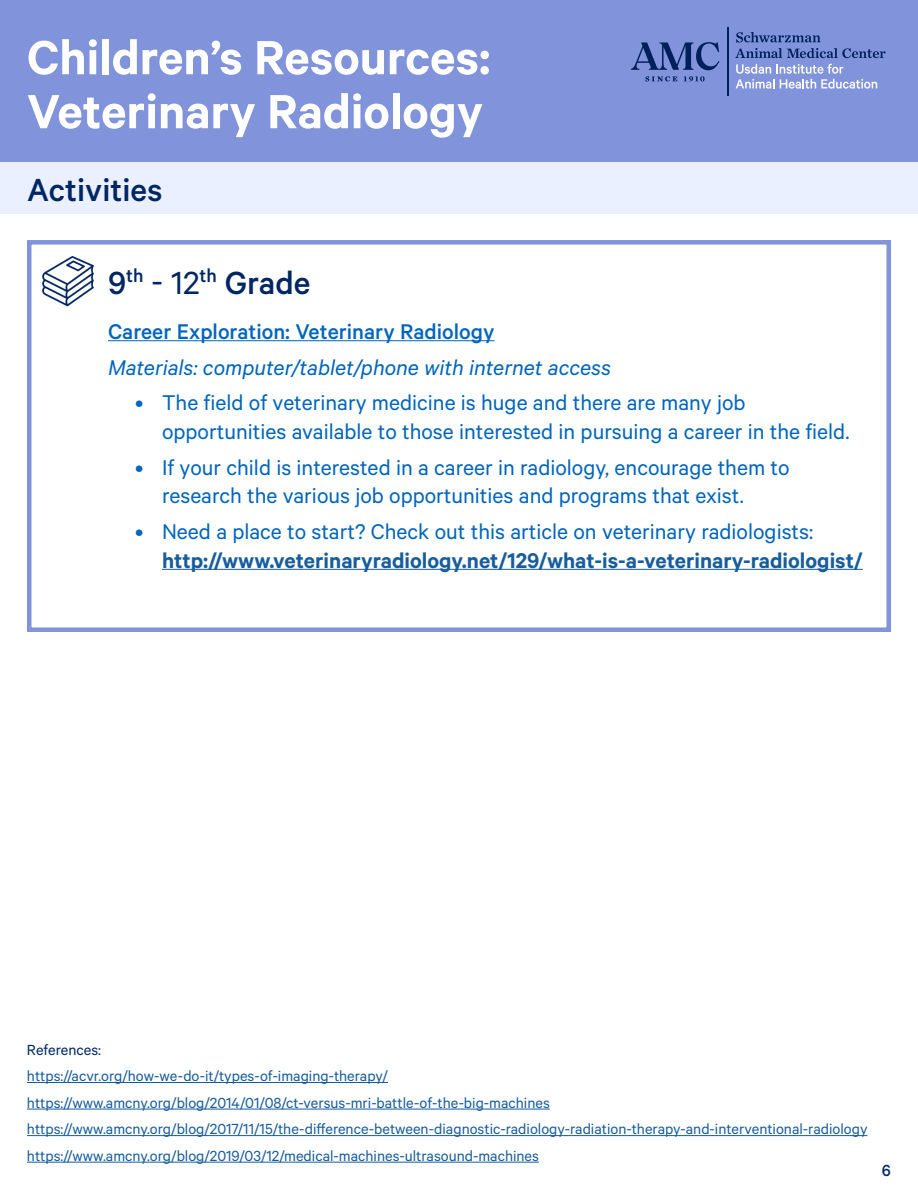
<style>
.page{position:relative;width:918px;height:1188px;background:#fff}
.page>*{position:absolute;margin:0;border:0;box-sizing:border-box;transform-origin:0 0}
.t1{font:600 54px "Calibre";color:#fff}
.CMYK_Navy_-_Content{font:500 36px "Calibre";color:#002664}
.t2{font:24px/28.8px "Calibre";color:#0065bd}
.t3{font:600 24px/28.8px "Calibre";color:#175d9e}
.CMYK_Navy_-_Bullet_T{font:italic 24px "Calibre";color:#0065bd}
.CMYK_Navy_-_Bullet_T-2{font:500 24px "Calibre";color:#0065bd}
.t4{font:500 18px "Calibre";color:#002664}
.CMYK_Navy_-_Bullet_T-3{font:16.5px "Calibre";color:#175d9e}
.CMYK_Navy_-_Bullet_T-4{font:16.5px "Calibre";color:#002664}
.s1{font-weight:400}
.s2{font-weight:400;color:#0065bd}
</style>
<div class="page">
<div style="left:0;top:162px;width:918px;height:51px;background:#eaf0ff"></div>
<div style="left:0;top:0;width:918px;height:162px;background:#8193db"></div>
<hr style="left:27px;top:1082px;width:361px;height:1px;background:#175d9e">
<hr style="left:27px;top:1109px;width:523px;height:1px;background:#175d9e">
<hr style="left:27px;top:1135px;width:841px;height:1px;background:#175d9e">
<hr style="left:27px;top:1162px;width:512px;height:1px;background:#175d9e">
<div style="left:27px;top:240px;width:864px;height:392px;border:4px solid #8193db"></div>
<img style="left:27px;top:240px;width:81px;height:81px">
<hr style="left:108px;top:340px;width:387px;height:1px;background:#0065bd">
<hr style="left:162px;top:569px;width:701px;height:1px;background:#175d9e">
<hr style="left:727px;top:27px;width:2px;height:69px;background:#00205b">
<svg style="left:736px;top:64px;width:141px;height:25px"></svg>
<svg style="left:645px;top:76px;width:32px;height:5px"></svg>
<svg style="left:684px;top:76px;width:21px;height:5px"></svg>
<svg style="left:631px;top:42px;width:88px;height:28px"></svg>
<svg style="left:735px;top:32px;width:150px;height:26px"></svg>
<p class="t1" style="left:27px;top:25px;width:465px">Children’s Resources:</p>
<p class="t1" style="left:27px;top:79px;width:458px">Veterinary Radiology</p>
<p class="CMYK_Navy_-_Content" style="left:27px;top:169px;width:137px">Activities</p>
<p class="CMYK_Navy_-_Content" style="left:108px;top:262px;width:204px">9<sup>th</sup> <span class="s1">- 12</span><sup>th</sup> Grade</p>
<p class="CMYK_Navy_-_Bullet_T-2" style="left:108px;top:318px;width:388px">Career Exploration: Veterinary Radiology</p>
<p class="CMYK_Navy_-_Bullet_T" style="left:108px;top:353px;width:505px">Materials: computer/tablet/phone with internet access</p>
<p class="t2" style="left:162px;top:387px;width:689px;text-indent:-27px">• The field of veterinary medicine is huge and there are many job opportunities available to those interested in pursuing a career in the field.</p>
<p class="t2" style="left:162px;top:452px;width:629px;text-indent:-27px">• If your child is interested in a career in radiology, encourage them to research the various job opportunities and programs that exist.</p>
<p class="t3" style="left:162px;top:516px;width:702px;text-indent:-27px"><span class="s2">• Need a place to start? Check out this article on veterinary radiologists: </span>http://www.veterinaryradiology.net/129/what-is-a-veterinary-radiologist/</p>
<p class="CMYK_Navy_-_Bullet_T-4" style="left:27px;top:1040px;width:76px">References:</p>
<p class="CMYK_Navy_-_Bullet_T-3" style="left:27px;top:1067px;width:363px">https://acvr.org/how-we-do-it/types-of-imaging-therapy/</p>
<p class="CMYK_Navy_-_Bullet_T-3" style="left:27px;top:1093px;width:524px">https://www.amcny.org/blog/2014/01/08/ct-versus-mri-battle-of-the-big-machines</p>
<p class="CMYK_Navy_-_Bullet_T-3" style="left:27px;top:1120px;width:842px">https://www.amcny.org/blog/2017/11/15/the-difference-between-diagnostic-radiology-radiation-therapy-and-interventional-radiology</p>
<p class="CMYK_Navy_-_Bullet_T-3" style="left:27px;top:1146px;width:514px">https://www.amcny.org/blog/2019/03/12/medical-machines-ultrasound-machines</p>
<p class="t4" style="left:882px;top:1160px;width:11px">6</p>
</div>
